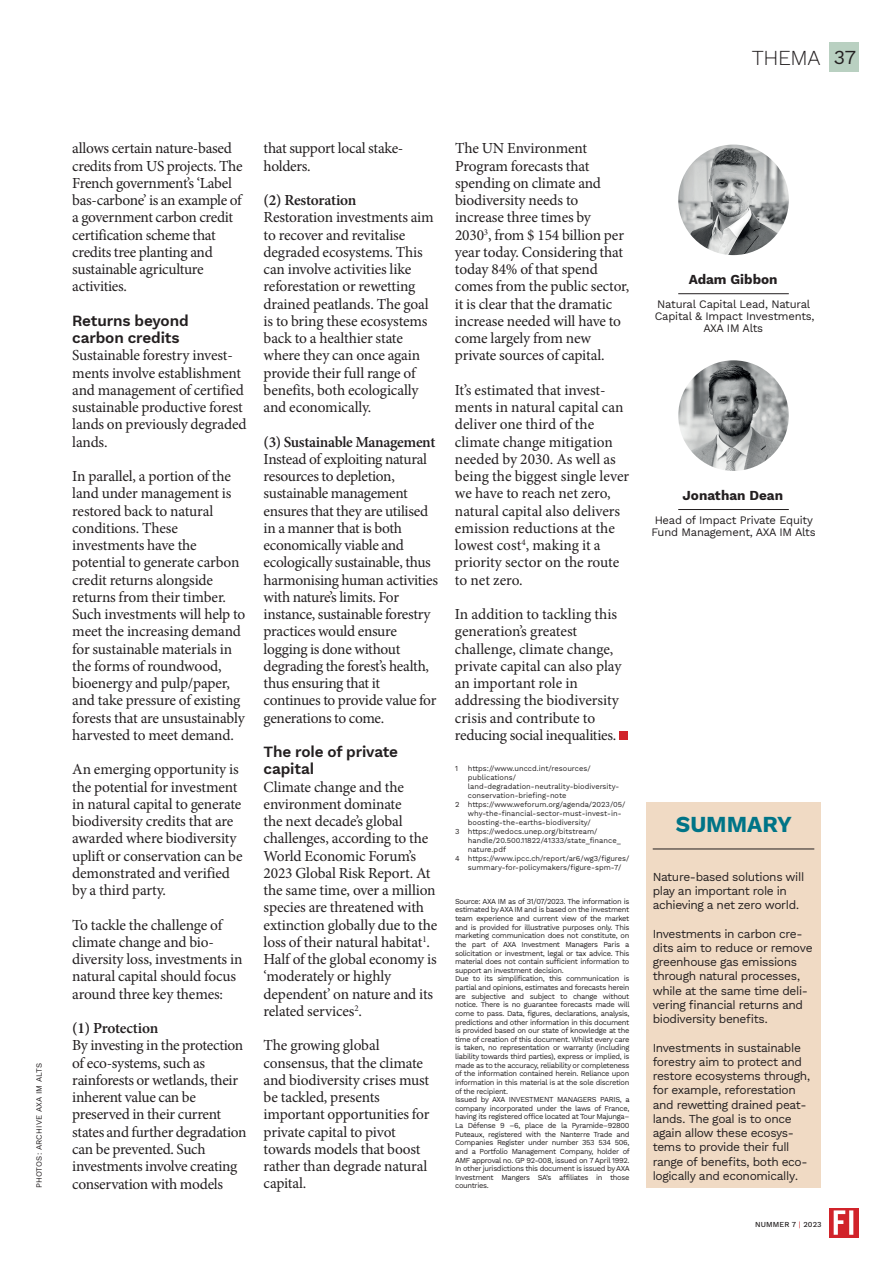
<style>
.page{position:relative;width:893px;height:1263px;background:#fff}
.page>*{position:absolute;margin:0;border:0;box-sizing:border-box;transform-origin:0 0}
.t1{font:700 22.5px "Work Sans";color:#007487}
.t2{font:300 21px "Work Sans";letter-spacing:-.015em;color:#231f20}
.t3{font:15.3px/17.2px "Minion Pro";letter-spacing:-.015em;color:#231f20}
.t4{font:600 15.3px "Minion Pro";letter-spacing:-.02em;color:#231f20}
.t5{font:600 15.3px/17.2px "Work Sans";letter-spacing:-.01em;color:#231f20}
.t6{font:700 13.5px "Work Sans";color:#231f20}
.t7{font:12px/14.2px "Work Sans";letter-spacing:-.03em;color:#231f20}
.t8{font:11.25px/12px "Work Sans";letter-spacing:-.02em;color:#231f20;text-align:center}
.t9{font:7.95px "Work Sans";letter-spacing:.02em;color:#231f20}
.t10{font:7.5px/8.7px "Work Sans";letter-spacing:-.04em;color:#231f20}
.t11{font:7.5px "Work Sans";color:#231f20}
.t12{font:500 7.5px "Work Sans";letter-spacing:.02em;color:#231f20}
.s1{font-weight:400;font-size:19.5px}
.s2{font-weight:400;color:#d1232a}
</style>
<div class="page">
<svg style="left:829px;top:1208px;width:30px;height:29px"></svg>
<svg style="left:834px;top:1210px;width:19px;height:25px"></svg>
<div style="left:829px;top:43px;width:30px;height:29px;background:#b9d0c1"></div>
<img style="left:678px;top:145px;width:111px;height:110px;border-radius:55px">
<img style="left:678px;top:360px;width:111px;height:111px;border-radius:55px">
<hr style="left:678px;top:293px;width:111px;height:1px;background:#231f20">
<hr style="left:678px;top:509px;width:111px;height:1px;background:#231f20">
<div style="left:619px;top:731px;width:8px;height:9px;background:#d1232a"></div>
<div style="left:646px;top:802px;width:175px;height:386px;background:#f0dac4"></div>
<hr style="left:653px;top:849px;width:161px;height:1px;background:#231f20">
<h2 class="t2" style="left:752px;top:42px;width:106px">THEMA <span class="s1">37</span></h2>
<p class="t9" style="left:33px;top:1188px;width:127px;rotate:-90deg">PHOTOS: ARCHIVE AXA IM ALTS</p>
<p class="t3" style="left:72px;top:140px;width:172px">allows certain nature-based credits from US projects. The<br>French government’s ‘Label bas-carbone’ is an example of a government carbon credit certification scheme that credits tree planting and sustainable agriculture activities.</p>
<p class="t5" style="left:72px;top:311px;width:118px">Returns beyond carbon credits</p>
<p class="t3" style="left:72px;top:347px;width:176px">Sustainable forestry invest&shy;ments involve establishment and management of certified sustainable productive forest lands on previously degraded lands.</p>
<p class="t3" style="left:72px;top:468px;width:175px">In parallel, a portion of the land under management is restored back to natural conditions. These investments have the potential to generate carbon credit returns alongside returns from their timber.<br>Such investments will help to meet the increasing demand for sustainable materials in the forms of roundwood, bioenergy and pulp/paper, and take pressure of existing forests that are unsustainably harvested to meet demand.</p>
<p class="t3" style="left:72px;top:761px;width:172px">An emerging opportunity is the potential for investment in natural capital to generate biodiversity credits that are awarded where biodiversity uplift or conservation can be demonstrated and verified by a third party.</p>
<p class="t3" style="left:72px;top:916px;width:172px">To tackle the challenge of climate change and bio&shy;diversity loss, investments in natural capital should focus around three key themes:</p>
<p class="t4" style="left:72px;top:1018px;width:88px">(1) Protection</p>
<p class="t3" style="left:72px;top:1037px;width:176px">By investing in the protection of eco-systems, such as rainforests or wetlands, their inherent value can be preserved in their current states and further degradation can be prevented. Such investments involve creating</p>
<p class="t3" style="left:72px;top:1175px;width:152px">conservation with models</p>
<p class="t3" style="left:264px;top:140px;width:141px">that support local stake&shy;holders.</p>
<p class="t4" style="left:264px;top:190px;width:94px">(2) Restoration</p>
<p class="t3" style="left:264px;top:209px;width:172px">Restoration investments aim to recover and revitalise degraded ecosystems. This can involve activities like reforestation or rewetting drained peatlands. The goal is to bring these ecosystems back to a healthier state where they can once again provide their full range of benefits, both ecologically and economically.</p>
<p class="t4" style="left:264px;top:431px;width:173px">(3) Sustainable Management</p>
<p class="t3" style="left:264px;top:450px;width:176px">Instead of exploiting natural resources to depletion, sustainable management ensures that they are utilised in a manner that is both economically viable and ecologically sustainable, thus harmonising human activities with nature’s limits. For instance, sustainable forestry practices would ensure logging is done without degrading the forest’s health, thus ensuring that it continues to provide value for generations to come.</p>
<p class="t5" style="left:264px;top:743px;width:136px">The role of private capital</p>
<p class="t3" style="left:264px;top:778px;width:175px">Climate change and the environment dominate<br>the next decade’s global challenges, according to the<br>World Economic Forum’s<br>2023 Global Risk Report. At the same time, over a million species are threatened with extinction globally due to the loss of their natural habitat<sup>1</sup>.<br>Half of the global economy is ‘moderately or highly dependent’ on nature and its related services<sup>2</sup>.</p>
<p class="t3" style="left:264px;top:1037px;width:167px">The growing global consensus, that the climate and biodiversity crises must be tackled, presents important opportunities for private capital to pivot towards models that boost rather than degrade natural capital.</p>
<p class="t3" style="left:455px;top:140px;width:176px">The UN Environment<br>Program forecasts that spending on climate and biodiversity needs to increase three times by<br>2030<sup>3</sup>, from $ 154 billion per year today. Considering that today 84% of that spend comes from the public sector, it is clear that the dramatic increase needed will have to come largely from new private sources of capital.</p>
<p class="t3" style="left:455px;top:381px;width:176px">It’s estimated that invest&shy;ments in natural capital can deliver one third of the climate change mitigation needed by 2030. As well as being the biggest single lever we have to reach net zero, natural capital also delivers emission reductions at the lowest cost<sup>4</sup>, making it a priority sector on the route to net zero.</p>
<p class="t3" style="left:455px;top:606px;width:168px">In addition to tackling this generation’s greatest challenge, climate change, private capital can also play an important role in addressing the biodiversity crisis and contribute to reducing social inequalities.</p>
<p class="t10" style="left:455px;top:763px;width:4px">1</p>
<p class="t11" style="left:468px;top:762px;width:124px">https://www.unccd.int/resources/</p>
<p class="t11" style="left:468px;top:771px;width:50px">publications/</p>
<p class="t11" style="left:468px;top:780px;width:153px">land-degradation-neutrality-biodiversity-</p>
<p class="t11" style="left:468px;top:789px;width:100px">conservation-briefing-note</p>
<p class="t11" style="left:455px;top:798px;width:172px">2 https://www.weforum.org/agenda/2023/05/</p>
<p class="t11" style="left:468px;top:807px;width:155px">why-the-financial-sector-must-invest-in-</p>
<p class="t11" style="left:468px;top:816px;width:124px">boosting-the-earths-biodiversity/</p>
<p class="t11" style="left:455px;top:825px;width:144px">3 https://wedocs.unep.org/bitstream/</p>
<p class="t11" style="left:468px;top:834px;width:154px">handle/20.500.11822/41333/state_finance_</p>
<p class="t11" style="left:468px;top:843px;width:40px">nature.pdf</p>
<p class="t11" style="left:455px;top:852px;width:176px">4 https://www.ipcc.ch/report/ar6/wg3/figures/</p>
<p class="t11" style="left:468px;top:861px;width:155px">summary-for-policymakers/figure-spm-7/</p>
<p class="t10" style="left:455px;top:896px;width:176px">Source: AXA IM as of 31/07/2023. The information is estimated by AXA IM and is based on the investment team experience and current view of the market and is provided for illustrative purposes only. This marketing communication does not constitute, on the part of AXA Investment Managers Paris a solicitation or investment, legal or tax advice. This material does not contain sufficient information to support an investment decision.<br>Due to its simplification, this communication is partial and opinions, estimates and forecasts herein are subjective and subject to change without notice. There is no guarantee forecasts made will come to pass. Data, figures, declarations, analysis, predictions and other information in this document is provided based on our state of knowledge at the time of creation of this document. Whilst every care is taken, no representation or warranty (including liability towards third parties), express or implied, is made as to the accuracy, reliability or completeness of the information contained herein. Reliance upon information in this material is at the sole discretion of the recipient.<br>Issued by AXA INVESTMENT MANAGERS PARIS, a company incorporated under the laws of France, having its registered office located at Tour Majunga– La Défense 9 –6, place de la Pyramide–92800<br>Puteaux, registered with the Nanterre Trade and Companies Register under number 353 534 506, and a Portfolio Management Company, holder of AMF approval no. GP 92-008, issued on 7 April 1992.<br>In other jurisdictions this document is issued by AXA Investment Mangers SA’s affiliates in those countries.</p>
<p class="t6" style="left:689px;top:269px;width:90px">Adam Gibbon</p>
<p class="t8" style="left:655px;top:298px;width:161px">Natural Capital Lead, Natural<br>Capital &amp; Impact Investments,<br>AXA IM Alts</p>
<p class="t6" style="left:683px;top:485px;width:102px">Jonathan Dean</p>
<p class="t8" style="left:651px;top:514px;width:166px;text-align:left">Head of Impact Private Equity<br>Fund Management, AXA IM Alts</p>
<h1 class="t1" style="left:676px;top:807px;width:118px">SUMMARY</h1>
<p class="t7" style="left:653px;top:869px;width:153px">Nature-based solutions will play an important role in achieving a net zero world.</p>
<p class="t7" style="left:653px;top:926px;width:161px">Investments in carbon cre&shy;dits aim to reduce or remove greenhouse gas emissions through natural processes, while at the same time deli&shy;vering financial returns and biodiversity benefits.</p>
<p class="t7" style="left:653px;top:1040px;width:159px">Investments in sustainable forestry aim to protect and restore ecosystems through, for example, reforestation and rewetting drained peat&shy;lands. The goal is to once again allow these ecosys&shy;tems to provide their full range of benefits, both eco&shy;logically and economically.</p>
<p class="t12" style="left:755px;top:1219px;width:68px">NUMMER 7 <span class="s2">|</span> 2023</p>
</div>
